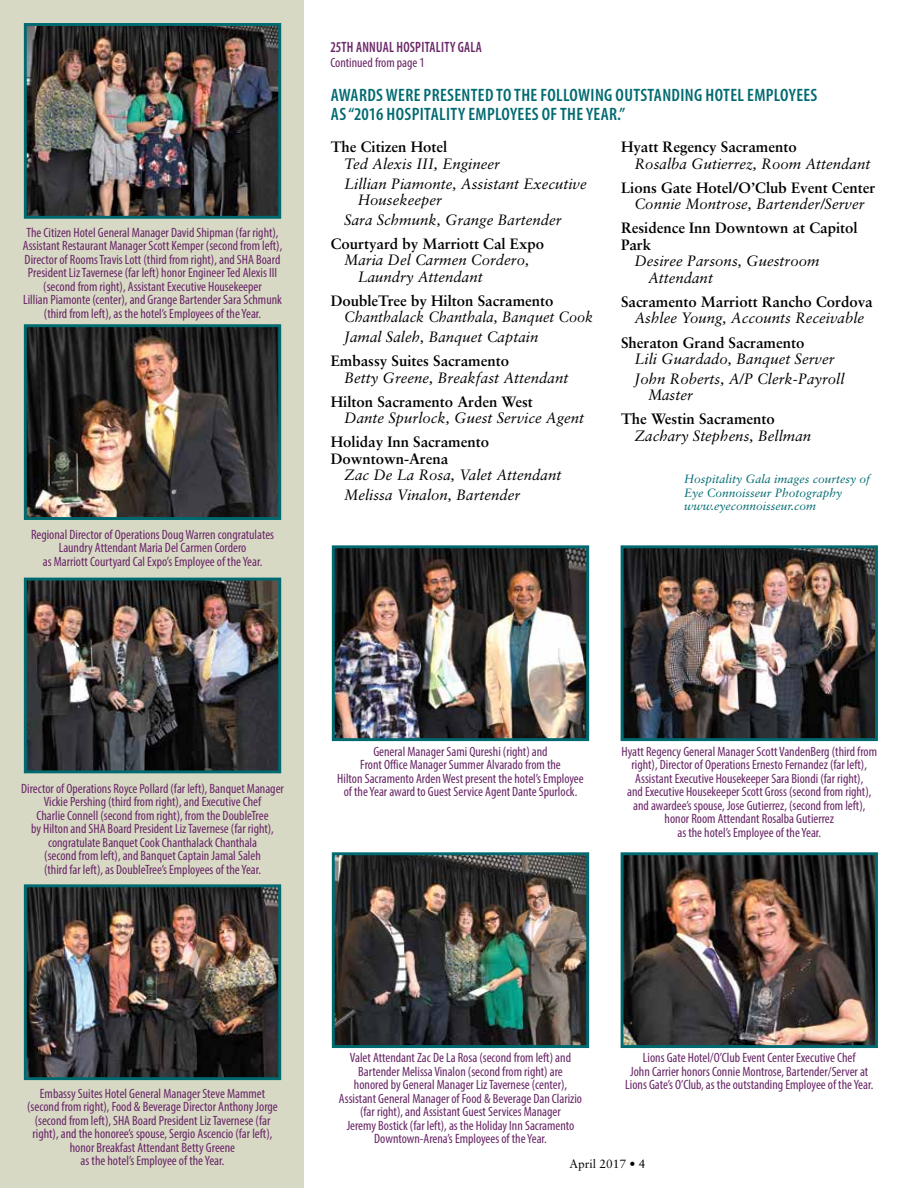
<style>
.page{position:relative;width:918px;height:1188px;background:#fff}
.page>*{position:absolute;margin:0;border:0;box-sizing:border-box;transform-origin:0 0}
.t1{font:600 condensed 18px/19.5px "Myriad Pro";letter-spacing:.02em;color:#006a71}
.t2{font:italic 15px/19.8px "Sabon";color:#000}
.t3{font:700 15px/16.5px "Sabon";color:#000}
.t4{font:600 condensed 15px "Myriad Pro";letter-spacing:.02em;color:#682666;scale:.9 1}
.t5{font:condensed 13.5px/13.5px "Myriad Pro";color:#682666;text-align:center}
.t6{font:italic 12px/13.5px "Sabon";color:#006a71}
.t7{font:12px "Sabon";color:#000}
</style>
<div class="page">
<div style="left:0;top:0;width:304px;height:1188px;background:#d8d9c5"></div>
<img style="left:28px;top:27px;width:249px;height:188px">
<div style="left:24px;top:23px;width:257px;height:196px;border:3px solid #006a71"></div>
<img style="left:28px;top:582px;width:249px;height:187px">
<div style="left:24px;top:578px;width:257px;height:195px;border:3px solid #006a71"></div>
<img style="left:336px;top:549px;width:249px;height:188px">
<div style="left:332px;top:545px;width:257px;height:196px;border:3px solid #006a71"></div>
<img style="left:625px;top:549px;width:249px;height:188px">
<div style="left:621px;top:545px;width:257px;height:196px;border:3px solid #006a71"></div>
<img style="left:28px;top:888px;width:249px;height:188px">
<div style="left:24px;top:884px;width:257px;height:196px;border:3px solid #006a71"></div>
<img style="left:336px;top:856px;width:249px;height:188px">
<div style="left:332px;top:852px;width:257px;height:196px;border:3px solid #006a71"></div>
<img style="left:625px;top:856px;width:249px;height:188px">
<div style="left:621px;top:852px;width:257px;height:196px;border:3px solid #006a71"></div>
<img style="left:28px;top:328px;width:249px;height:188px">
<div style="left:24px;top:324px;width:257px;height:196px;border:3px solid #006a71"></div>
<p class="t5" style="left:23px;top:226px;width:261px">The Citizen Hotel General Manager David Shipman (far right), Assistant Restaurant Manager Scott Kemper (second from left), Director of Rooms Travis Lott (third from right), and SHA Board President Liz Tavernese (far left) honor Engineer Ted Alexis III (second from right), Assistant Executive Housekeeper<br>Lillian Piamonte (center), and Grange Bartender Sara Schmunk (third from left), as the hotel’s Employees of the Year.</p>
<p class="t5" style="left:31px;top:528px;width:245px">Regional Director of Operations Doug Warren congratulates<br>Laundry Attendant Maria Del Carmen Cordero<br>as Marriott Courtyard Cal Expo’s Employee of the Year.</p>
<p class="t4" style="left:330px;top:38px;width:170px">25TH ANNUAL HOSPITALITY GALA</p>
<p class="t5" style="left:330px;top:55px;width:96px">Continued from page 1</p>
<h1 class="t1" style="left:331px;top:85px;width:488px">AWARDS WERE PRESENTED TO THE FOLLOWING OUTSTANDING HOTEL EMPLOYEES<br>AS “2016 HOSPITALITY EMPLOYEES OF THE YEAR.”</h1>
<p class="t3" style="left:331px;top:138px;width:118px">The Citizen Hotel</p>
<p class="t2" style="left:344px;top:154px;width:244px">Ted Alexis III, Engineer<br>Lillian Piamonte, Assistant Executive</p>
<p class="t2" style="left:344px;top:190px;width:219px;text-indent:14px">Housekeeper<br>Sara Schmunk, Grange Bartender</p>
<p class="t3" style="left:331px;top:235px;width:215px">Courtyard by Marriott Cal Expo</p>
<p class="t2" style="left:358px;top:252px;width:173px;line-height:16.5px;text-indent:-14px">Maria Del Carmen Cordero,<br>Laundry Attendant</p>
<p class="t3" style="left:331px;top:292px;width:224px">DoubleTree by Hilton Sacramento</p>
<p class="t2" style="left:344px;top:307px;width:251px">Chanthalack Chanthala, Banquet Cook<br>Jamal Saleh, Banquet Captain</p>
<p class="t3" style="left:331px;top:352px;width:180px">Embassy Suites Sacramento</p>
<p class="t2" style="left:344px;top:368px;width:226px">Betty Greene, Breakfast Attendant</p>
<p class="t3" style="left:331px;top:393px;width:204px">Hilton Sacramento Arden West</p>
<p class="t2" style="left:344px;top:408px;width:241px">Dante Spurlock, Guest Service Agent</p>
<p class="t3" style="left:331px;top:434px;width:160px">Holiday Inn Sacramento<br>Downtown-Arena</p>
<p class="t2" style="left:344px;top:465px;width:219px">Zac De La Rosa, Valet Attendant<br>Melissa Vinalon, Bartender</p>
<p class="t3" style="left:621px;top:138px;width:177px">Hyatt Regency Sacramento</p>
<p class="t2" style="left:634px;top:154px;width:237px">Rosalba Gutierrez, Room Attendant</p>
<p class="t3" style="left:621px;top:179px;width:256px">Lions Gate Hotel/O’Club Event Center</p>
<p class="t2" style="left:634px;top:194px;width:232px">Connie Montrose, Bartender/Server</p>
<p class="t3" style="left:621px;top:220px;width:238px">Residence Inn Downtown at Capitol<br>Park</p>
<p class="t2" style="left:648px;top:253px;width:173px;line-height:16.5px;text-indent:-14px">Desiree Parsons, Guestroom<br>Attendant</p>
<p class="t3" style="left:621px;top:293px;width:253px">Sacramento Marriott Rancho Cordova</p>
<p class="t2" style="left:634px;top:308px;width:231px">Ashlee Young, Accounts Receivable</p>
<p class="t3" style="left:621px;top:334px;width:185px">Sheraton Grand Sacramento</p>
<p class="t2" style="left:634px;top:349px;width:212px">Lili Guardado, Banquet Server<br>John Roberts, A/P Clerk-Payroll</p>
<p class="t2" style="left:648px;top:385px;width:46px">Master</p>
<p class="t3" style="left:621px;top:411px;width:155px">The Westin Sacramento</p>
<p class="t2" style="left:634px;top:426px;width:178px">Zachary Stephens, Bellman</p>
<p class="t6" style="left:684px;top:472px;width:188px">Hospitality Gala images courtesy of<br>Eye Connoisseur Photography www.eyeconnoisseur.com</p>
<p class="t5" style="left:21px;top:781px;width:264px">Director of Operations Royce Pollard (far left), Banquet Manager Vickie Pershing (third from right), and Executive Chef<br>Charlie Connell (second from right), from the DoubleTree<br>by Hilton and SHA Board President Liz Tavernese (far right), congratulate Banquet Cook Chanthalack Chanthala<br>(second from left), and Banquet Captain Jamal Saleh<br>(third far left), as DoubleTree’s Employees of the Year.</p>
<p class="t5" style="left:337px;top:744px;width:248px">General Manager Sami Qureshi (right) and<br>Front Office Manager Summer Alvarado from the<br>Hilton Sacramento Arden West present the hotel’s Employee of the Year award to Guest Service Agent Dante Spurlock.</p>
<p class="t5" style="left:622px;top:744px;width:257px">Hyatt Regency General Manager Scott VandenBerg (third from right), Director of Operations Ernesto Fernandez (far left), Assistant Executive Housekeeper Sara Biondi (far right),<br>and Executive Housekeeper Scott Gross (second from right), and awardee’s spouse, Jose Gutierrez, (second from left), honor Room Attendant Rosalba Gutierrez<br>as the hotel’s Employee of the Year.</p>
<p class="t5" style="left:27px;top:1086px;width:252px">Embassy Suites Hotel General Manager Steve Mammet (second from right), Food &amp; Beverage Director Anthony Jorge (second from left), SHA Board President Liz Tavernese (far right), and the honoree’s spouse, Sergio Ascencio (far left), honor Breakfast Attendant Betty Greene<br>as the hotel’s Employee of the Year.</p>
<p class="t5" style="left:339px;top:1051px;width:245px">Valet Attendant Zac De La Rosa (second from left) and Bartender Melissa Vinalon (second from right) are<br>honored by General Manager Liz Tavernese (center), Assistant General Manager of Food &amp; Beverage Dan Clarizio (far right), and Assistant Guest Services Manager<br>Jeremy Bostick (far left), as the Holiday Inn Sacramento Downtown-Arena’s Employees of the Year.</p>
<p class="t5" style="left:625px;top:1051px;width:250px">Lions Gate Hotel/O’Club Event Center Executive Chef<br>John Carrier honors Connie Montrose, Bartender/Server at<br>Lions Gate’s O’Club, as the outstanding Employee of the Year.</p>
<p class="t7" style="left:569px;top:1157px;width:78px">April 2017 • 4</p>
</div>
